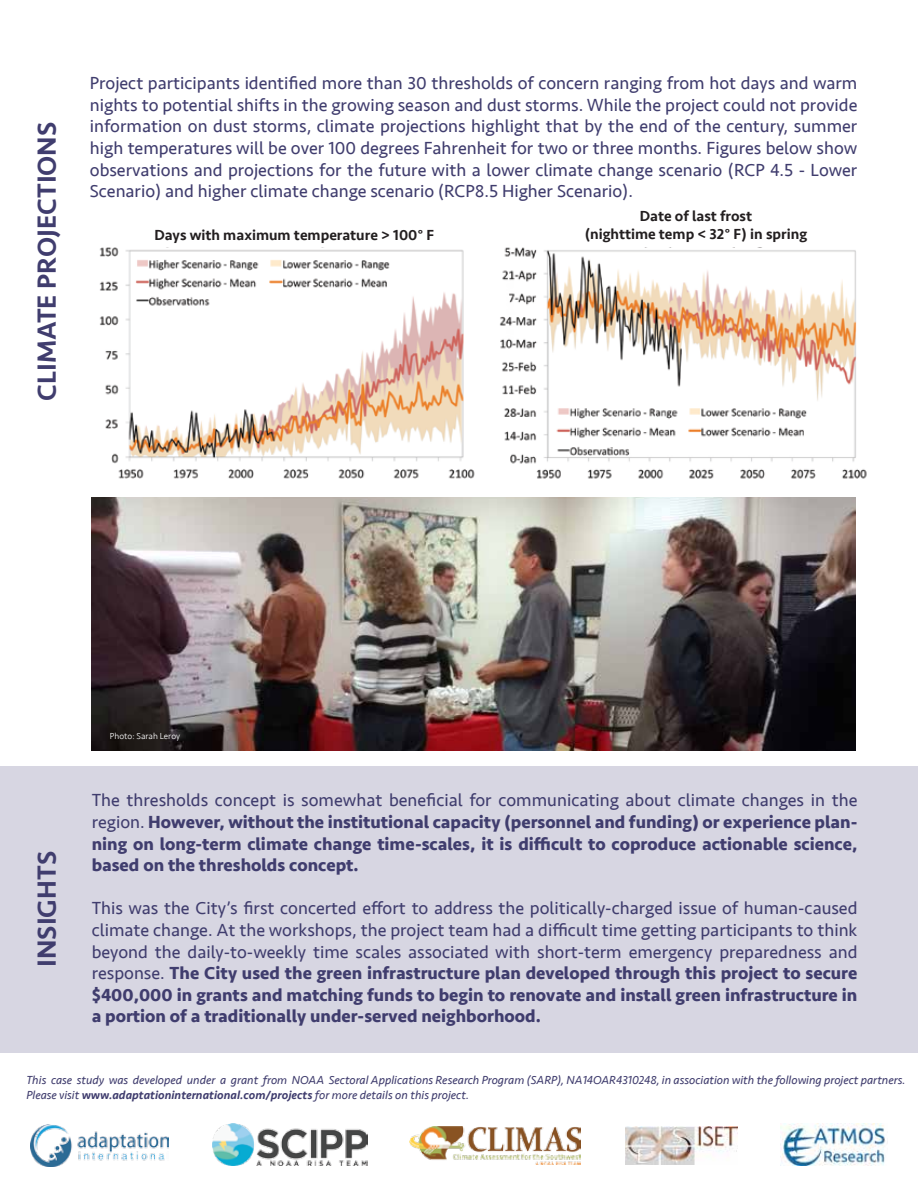
<style>
.page{position:relative;width:918px;height:1188px;background:#fff}
.page>*{position:absolute;margin:0;border:0;box-sizing:border-box;transform-origin:0 0}
.t1{font:500 27px "Seravek";color:#403d6e}
.t2{font:18px/21.6px "Seravek";color:#403d6e;text-align:justify}
.t3{font:700 18px/21.6px "Seravek";color:#403d6e;text-align:justify}
.t4{font:500 15px "Seravek";color:#231f20}
.t5{font:italic 12px/14.4px "Seravek";color:#403d6e}
.t6{font:300 9px "Seravek";color:#fff}
.s1{font-weight:400}
.s2{font-weight:700}
.s3{font-weight:500}
</style>
<div class="page">
<img style="left:154px;top:1136px;width:174px;height:30px">
<img style="left:30px;top:1125px;width:124px;height:42px">
<img style="left:580px;top:1127px;width:1px;height:38px">
<div style="left:0;top:766px;width:918px;height:286px;background:#d7d6e2"></div>
<img style="left:212px;top:1123px;width:156px;height:42px">
<img style="left:409px;top:1127px;width:171px;height:38px">
<img style="left:625px;top:1127px;width:112px;height:38px">
<img style="left:780px;top:1123px;width:108px;height:42px">
<img style="left:92px;top:497px;width:763px;height:253px">
<img style="left:99px;top:248px;width:376px;height:231px">
<img style="left:500px;top:247px;width:367px;height:232px">
<h1 class="t1" style="left:30px;top:401px;width:281px;rotate:-90deg">CLIMATE PROJECTIONS</h1>
<p class="t2" style="left:90px;top:72px;width:769px">Project participants identified more than 30 thresholds of concern ranging from hot days and warm nights to potential shifts in the growing season and dust storms. While the project could not provide information on dust storms, climate projections highlight that by the end of the century, summer high temperatures will be over 100 degrees Fahrenheit for two or three months. Figures below show observations and projections for the future with a lower climate change scenario (RCP 4.5 - Lower Scenario) and higher climate change scenario (RCP8.5 Higher Scenario).</p>
<p class="t4" style="left:640px;top:207px;width:114px">Date of last frost</p>
<p class="t4" style="left:155px;top:226px;width:281px">Days with maximum temperature &gt; 100° F</p>
<p class="t4" style="left:585px;top:225px;width:224px">(nighttime temp &lt; 32° F) in spring</p>
<h1 class="t1" style="left:30px;top:967px;width:117px;rotate:-90deg">INSIGHTS</h1>
<p class="t6" style="left:110px;top:730px;width:72px">Photo: Sarah Leroy</p>
<p class="t3" style="left:92px;top:789px;width:767px"><span class="s1">The thresholds concept is somewhat beneficial for communicating about climate changes in the region.</span> However, without the institutional capacity (personnel and funding) or experience plan&shy;ning on long-term climate change time-scales, it is difficult to coproduce actionable science, based on the thresholds concept.</p>
<p class="t2" style="left:92px;top:897px;width:767px">This was the City’s first concerted effort to address the politically-charged issue of human-caused climate change. At the workshops, the project team had a difficult time getting participants to think beyond the daily-to-weekly time scales associated with short-term emergency preparedness and response. <span class="s2">The City used the green infrastructure plan developed through this project to secure $400,000 in grants and matching funds to begin to renovate and install green infrastructure in a portion of a traditionally under-served neighborhood.</span></p>
<p class="t5" style="left:26px;top:1073px;width:881px">This case study was developed under a grant from NOAA Sectoral Applications Research Program (SARP), NA14OAR4310248, in association with the following project partners.<br>Please visit <span class="s3">www.adaptationinternational.com/projects</span> for more details on this project.</p>
</div>
